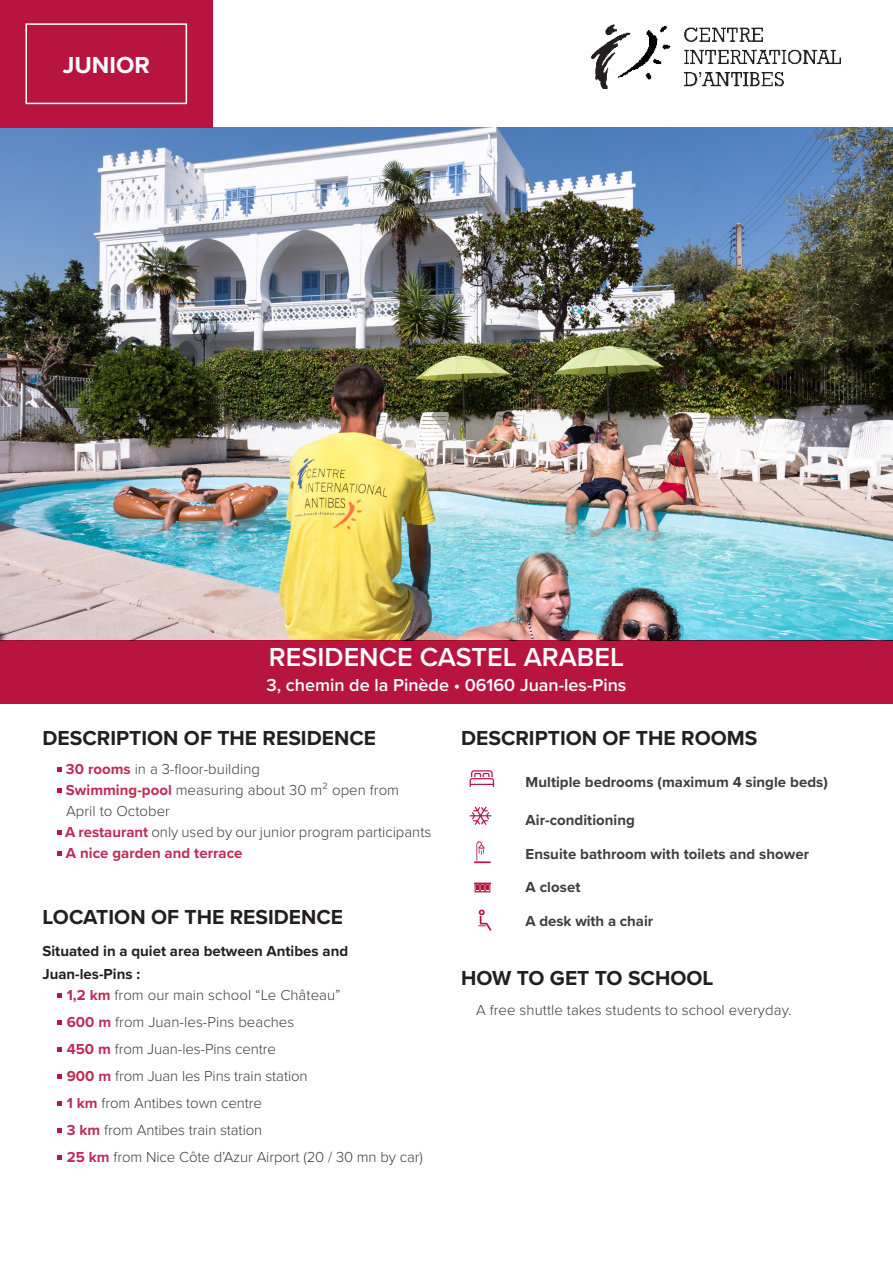
<style>
.page{position:relative;width:893px;height:1263px;background:#fff}
.page>*{position:absolute;margin:0;border:0;box-sizing:border-box;transform-origin:0 0}
.TITLE_ADRESS{font:600 27px "Proxima Nova";color:#fff}
.t1{font:700 24px "Proxima Nova";color:#fff}
.SOUS_TITRE{font:700 21px "Proxima Nova";color:#231f20}
.TITLE_ADRESS-2{font:600 18px "Proxima Nova";color:#fff}
.SERVICES{font:300 15px/21px "Proxima Nova";color:#3e3e3f}
.SERVICES-2{font:700 15px "Proxima Nova";letter-spacing:.005em;color:#3e3e3f}
.PICTOS{font:700 15px "Proxima Nova";letter-spacing:.005em;color:#3e3e3f}
.PARAGRAPHE{font:700 15px "Proxima Nova";color:#231f20}
.SERVICES-3{font:700 15px "Proxima Nova";letter-spacing:.005em;color:#be2c53}
.s1{font-weight:700;color:#be2c53}
</style>
<div class="page">
<img style="left:0;top:128px;width:893px;height:512px">
<div style="left:0;top:640px;width:893px;height:64px;background:#b71540"></div>
<img style="left:591px;top:25px;width:249px;height:63px">
<div style="left:0;top:0;width:213px;height:128px;background:#b71540"></div>
<div style="left:26px;top:23px;width:161px;height:81px;border:2px solid #fff"></div>
<svg style="left:58px;top:767px;width:4px;height:5px"></svg>
<svg style="left:58px;top:788px;width:4px;height:5px"></svg>
<svg style="left:58px;top:830px;width:4px;height:5px"></svg>
<svg style="left:58px;top:851px;width:4px;height:5px"></svg>
<svg style="left:58px;top:994px;width:4px;height:4px"></svg>
<svg style="left:58px;top:1020px;width:4px;height:5px"></svg>
<svg style="left:58px;top:1047px;width:4px;height:5px"></svg>
<svg style="left:58px;top:1074px;width:4px;height:5px"></svg>
<svg style="left:58px;top:1101px;width:4px;height:5px"></svg>
<svg style="left:58px;top:1128px;width:4px;height:5px"></svg>
<svg style="left:58px;top:1155px;width:4px;height:5px"></svg>
<svg style="left:470px;top:770px;width:24px;height:17px"></svg>
<svg style="left:470px;top:806px;width:21px;height:19px"></svg>
<svg style="left:474px;top:841px;width:17px;height:22px"></svg>
<svg style="left:474px;top:882px;width:17px;height:9px"></svg>
<svg style="left:478px;top:910px;width:13px;height:21px"></svg>
<p class="t1" style="left:63px;top:47px;width:88px">JUNIOR</p>
<p class="TITLE_ADRESS" style="left:269px;top:637px;width:357px">RESIDENCE CASTEL ARABEL</p>
<p class="TITLE_ADRESS-2" style="left:267px;top:672px;width:361px">3, chemin de la Pinède • 06160 Juan-les-Pins</p>
<p class="SOUS_TITRE" style="left:43px;top:722px;width:335px">DESCRIPTION OF THE RESIDENCE</p>
<p class="SERVICES" style="left:66px;top:758px;width:196px"><span class="s1">30 rooms</span> in a 3-floor-building</p>
<p class="SERVICES" style="left:66px;top:779px;width:335px"><span class="s1">Swimming-pool</span> measuring about 30 m² open from<br>April to October</p>
<p class="SERVICES" style="left:65px;top:821px;width:368px"><span class="s1">A restaurant</span> only used by our junior program participants</p>
<p class="SERVICES-3" style="left:66px;top:842px;width:178px">A nice garden and terrace</p>
<p class="SOUS_TITRE" style="left:43px;top:901px;width:302px">LOCATION OF THE RESIDENCE</p>
<p class="PARAGRAPHE" style="left:43px;top:940px;width:307px">Situated in a quiet area between Antibes and</p>
<p class="PARAGRAPHE" style="left:43px;top:963px;width:99px">Juan-les-Pins :</p>
<p class="SERVICES" style="left:67px;top:984px;width:275px"><span class="s1">1,2 km</span> from our main school “Le Château”</p>
<p class="SERVICES" style="left:67px;top:1011px;width:229px"><span class="s1">600 m</span> from Juan-les-Pins beaches</p>
<p class="SERVICES" style="left:67px;top:1038px;width:211px"><span class="s1">450 m</span> from Juan-les-Pins centre</p>
<p class="SERVICES" style="left:67px;top:1065px;width:242px"><span class="s1">900 m</span> from Juan les Pins train station</p>
<p class="SERVICES" style="left:67px;top:1092px;width:197px"><span class="s1">1 km</span> from Antibes town centre</p>
<p class="SERVICES" style="left:67px;top:1119px;width:197px"><span class="s1">3 km</span> from Antibes train station</p>
<p class="SERVICES" style="left:67px;top:1146px;width:358px"><span class="s1">25 km</span> from Nice Côte d’Azur Airport (20 / 30 mn by car)</p>
<p class="SOUS_TITRE" style="left:461px;top:722px;width:298px">DESCRIPTION OF THE ROOMS</p>
<p class="PICTOS" style="left:526px;top:771px;width:304px">Multiple bedrooms (maximum 4 single beds)</p>
<p class="PICTOS" style="left:526px;top:809px;width:111px">Air-conditioning</p>
<p class="SERVICES-2" style="left:526px;top:842px;width:285px">Ensuite bathroom with toilets and shower</p>
<p class="SERVICES-2" style="left:526px;top:876px;width:56px">A closet</p>
<p class="SERVICES-2" style="left:526px;top:910px;width:129px">A desk with a chair</p>
<p class="SOUS_TITRE" style="left:461px;top:962px;width:254px">HOW TO GET TO SCHOOL</p>
<p class="SERVICES" style="left:476px;top:998px;width:317px">A free shuttle takes students to school everyday.</p>
</div>
